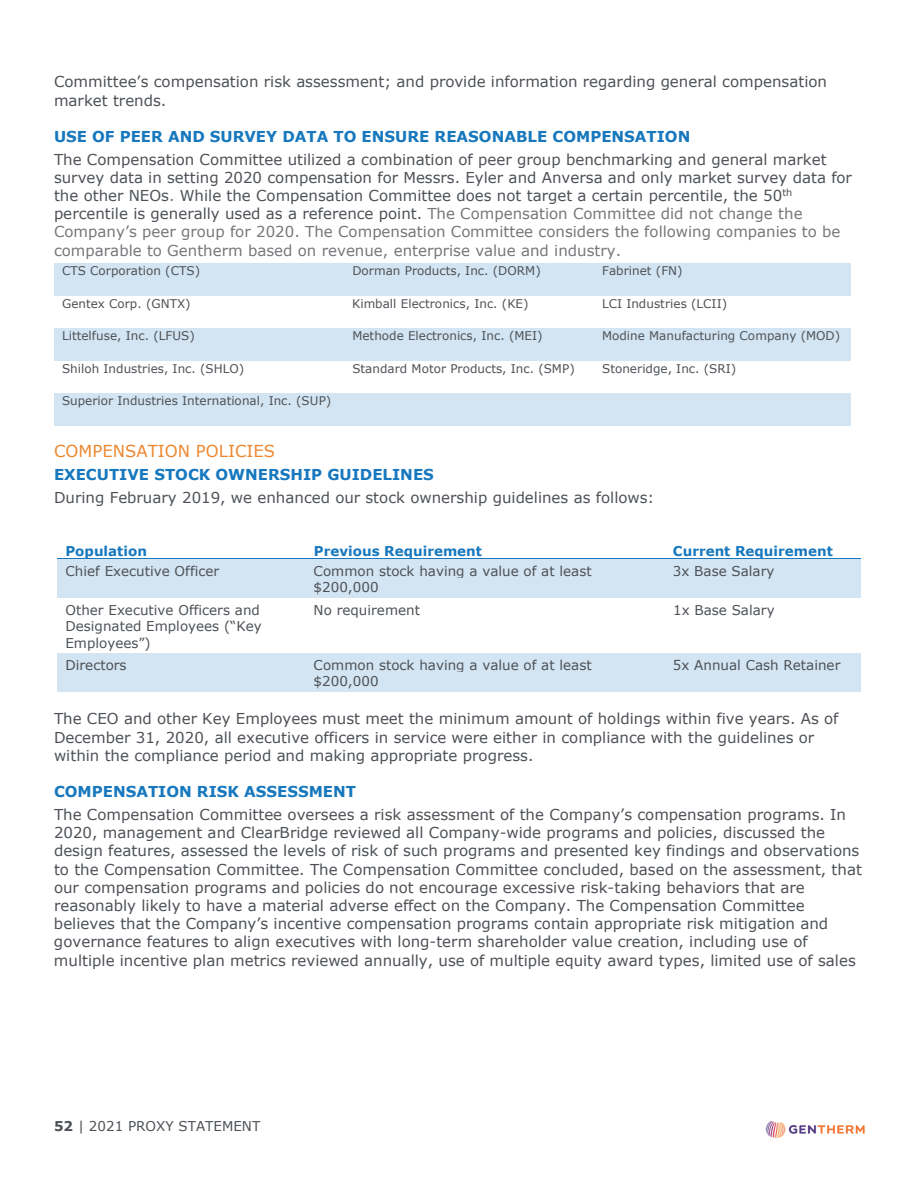
<style>
.page{position:relative;width:918px;height:1188px;background:#fff}
.page>*{position:absolute;margin:0;border:0;box-sizing:border-box;transform-origin:0 0}
.t1{font:16.5px "Verdana";color:#ec872e}
.t2{font:15px/18.3px "Verdana";color:#4d5156}
.t3{font:700 15px "Verdana";color:#1778be}
.t4{font:13.5px/16.5px "Verdana";color:#4d5156}
.t5{font:700 13.5px "Verdana";color:#1778be}
.t6{font:12px "Verdana";color:#4d5156}
.s1{color:#75777a}
.s2{font-weight:700}
</style>
<div class="page">
<img style="left:765px;top:1120px;width:99px;height:18px">
<div style="left:54px;top:263px;width:290px;height:33px;background:#d3e5f2"></div>
<div style="left:344px;top:263px;width:250px;height:33px;background:#d3e5f2"></div>
<div style="left:594px;top:263px;width:257px;height:33px;background:#d3e5f2"></div>
<div style="left:54px;top:328px;width:290px;height:33px;background:#d3e5f2"></div>
<div style="left:344px;top:328px;width:250px;height:33px;background:#d3e5f2"></div>
<div style="left:594px;top:328px;width:257px;height:33px;background:#d3e5f2"></div>
<div style="left:54px;top:393px;width:290px;height:32px;background:#d3e5f2"></div>
<div style="left:344px;top:393px;width:250px;height:32px;background:#d3e5f2"></div>
<div style="left:594px;top:393px;width:257px;height:32px;background:#d3e5f2"></div>
<div style="left:57px;top:559px;width:249px;height:39px;background:#d3e5f2"></div>
<div style="left:306px;top:559px;width:359px;height:39px;background:#d3e5f2"></div>
<div style="left:665px;top:559px;width:196px;height:39px;background:#d3e5f2"></div>
<hr style="left:57px;top:558px;width:804px;height:1px;background:#1778be">
<div style="left:57px;top:653px;width:249px;height:39px;background:#d3e5f2"></div>
<div style="left:306px;top:653px;width:359px;height:39px;background:#d3e5f2"></div>
<div style="left:665px;top:653px;width:196px;height:39px;background:#d3e5f2"></div>
<p class="t2" style="left:54px;top:72px;width:775px">Committee’s compensation risk assessment; and provide information regarding general compensation market trends.</p>
<p class="t3" style="left:54px;top:127px;width:638px">USE OF PEER AND SURVEY DATA TO ENSURE REASONABLE COMPENSATION</p>
<p class="t2" style="left:54px;top:149px;width:800px">The Compensation Committee utilized a combination of peer group benchmarking and general market survey data in setting 2020 compensation for Messrs. Eyler and Anversa and only market survey data for the other NEOs<span class="s1">.</span> While the Compensation Committee does not target a certain percentile, the 50<sup>th </sup>percentile is generally used as a reference point. <span class="s1">The Compensation Committee did not change the Company’s peer group for 2020. The Compensation Committee considers the following companies to be comparable to Gentherm based on revenue, enterprise value and industry.</span></p>
<p class="t6" style="left:62px;top:263px;width:140px">CTS Corporation (CTS)</p>
<p class="t6" style="left:352px;top:263px;width:190px">Dorman Products, Inc. (DORM)</p>
<p class="t6" style="left:602px;top:263px;width:82px">Fabrinet (FN)</p>
<p class="t6" style="left:62px;top:296px;width:130px">Gentex Corp. (GNTX)</p>
<p class="t6" style="left:352px;top:296px;width:178px">Kimball Electronics, Inc. (KE)</p>
<p class="t6" style="left:602px;top:296px;width:127px">LCI Industries (LCII)</p>
<p class="t6" style="left:62px;top:328px;width:134px">Littelfuse, Inc. (LFUS)</p>
<p class="t6" style="left:352px;top:328px;width:192px">Methode Electronics, Inc. (MEI)</p>
<p class="t6" style="left:602px;top:328px;width:240px">Modine Manufacturing Company (MOD)</p>
<p class="t6" style="left:62px;top:361px;width:184px">Shiloh Industries, Inc. (SHLO)</p>
<p class="t6" style="left:352px;top:361px;width:224px">Standard Motor Products, Inc. (SMP)</p>
<p class="t6" style="left:602px;top:361px;width:136px">Stoneridge, Inc. (SRI)</p>
<p class="t6" style="left:62px;top:393px;width:271px">Superior Industries International, Inc. (SUP)</p>
<p class="t1" style="left:54px;top:440px;width:223px">COMPENSATION POLICIES</p>
<p class="t3" style="left:54px;top:465px;width:381px">EXECUTIVE STOCK OWNERSHIP GUIDELINES</p>
<p class="t2" style="left:54px;top:488px;width:602px">During February 2019, we enhanced our stock ownership guidelines as follows:</p>
<p class="t5" style="left:65px;top:542px;width:83px">Population</p>
<p class="t5" style="left:314px;top:542px;width:170px">Previous Requirement</p>
<p class="t5" style="left:673px;top:542px;width:161px">Current Requirement</p>
<p class="t4" style="left:65px;top:562px;width:155px">Chief Executive Officer</p>
<p class="t4" style="left:314px;top:562px;width:280px">Common stock having a value of at least $200,000</p>
<p class="t4" style="left:673px;top:562px;width:103px">3x Base Salary</p>
<p class="t4" style="left:65px;top:601px;width:198px">Other Executive Officers and<br>Designated Employees (“Key<br>Employees”)</p>
<p class="t4" style="left:314px;top:601px;width:108px">No requirement</p>
<p class="t4" style="left:673px;top:601px;width:103px">1x Base Salary</p>
<p class="t4" style="left:65px;top:656px;width:63px">Directors</p>
<p class="t4" style="left:314px;top:656px;width:280px">Common stock having a value of at least $200,000</p>
<p class="t4" style="left:673px;top:656px;width:169px">5x Annual Cash Retainer</p>
<p class="t2" style="left:54px;top:709px;width:786px">The CEO and other Key Employees must meet the minimum amount of holdings within five years. As of<br>December 31, 2020, all executive officers in service were either in compliance with the guidelines or within the compliance period and making appropriate progress.</p>
<p class="t3" style="left:54px;top:782px;width:304px">COMPENSATION RISK ASSESSMENT</p>
<p class="t2" style="left:54px;top:805px;width:810px">The Compensation Committee oversees a risk assessment of the Company’s compensation programs. In 2020, management and ClearBridge reviewed all Company-wide programs and policies, discussed the design features, assessed the levels of risk of such programs and presented key findings and observations to the Compensation Committee. The Compensation Committee concluded, based on the assessment, that our compensation programs and policies do not encourage excessive risk-taking behaviors that are reasonably likely to have a material adverse effect on the Company. The Compensation Committee believes that the Company’s incentive compensation programs contain appropriate risk mitigation and governance features to align executives with long-term shareholder value creation, including use of multiple incentive plan metrics reviewed annually, use of multiple equity award types, limited use of sales</p>
<p class="t4" style="left:54px;top:1118px;width:208px"><span class="s2">52</span> | 2021 PROXY STATEMENT</p>
</div>
